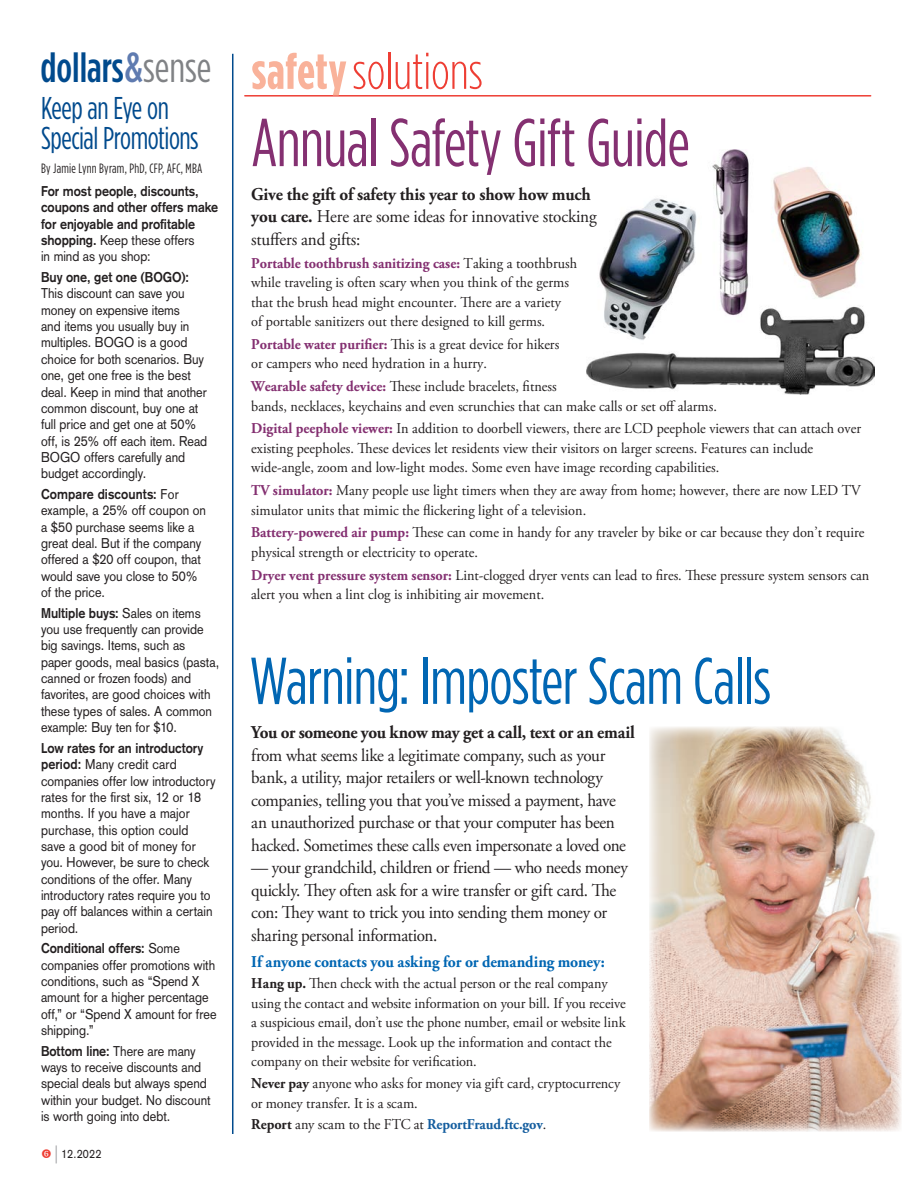
<style>
.page{position:relative;width:918px;height:1188px;background:#fff}
.page>*{position:absolute;margin:0;border:0;box-sizing:border-box;transform-origin:0 0}
.Subhead_HOPE__sans_s{font:67.5px "Gotham Condensed";letter-spacing:-.01em;color:#843071;scale:.95 1}
.t1{font:66px "Gotham Condensed";letter-spacing:-.01em;color:#0166b3;scale:.95 1}
.MainHeadline_HOPE{font:300 51px "Gotham Condensed";color:#ee3e34}
.TopBarHeald{font:500 42px "Gotham Condensed";color:#004a8d}
.t2{font:31.5px/30px "Gotham Condensed";letter-spacing:-.015em;color:#004a8d;scale:.95 1}
.t3{font:18px/22.5px "Adobe Garamond Pro";letter-spacing:-.015em;color:#231f20;scale:.95 1}
.t4{font:700 16.5px "Adobe Garamond Pro";letter-spacing:-.005em;color:#0166b3;scale:.95 1}
.t5{font:15px/19.5px "Adobe Garamond Pro";color:#231f20;scale:.95 1}
.t6{font:700 15px "Adobe Garamond Pro";letter-spacing:-.01em;color:#155e9f;scale:.95 1}
.t7{font:13.95px/16.4px "Akzidenz Grotesk";color:#231f20;scale:.9 1}
.t8{font:700 13.95px/16.4px "Akzidenz Grotesk";letter-spacing:-.005em;color:#231f20;scale:.9 1}
.t9{font:13.5px "Gotham Condensed";letter-spacing:.02em;color:#231f20;scale:.95 1}
.Main_Body_Text_HOPE{font:12px "Akzidenz Grotesk";letter-spacing:.02em;color:#231f20;scale:.9 1}
.s1{color:#5f7bb0}
.s2{font-weight:400;color:#808285}
.s3{font-weight:700;color:#f9b29a}
.s4{font-weight:400}
.s5{font-weight:700}
.s6{font-weight:700;color:#843071}
.s7{color:#231f20}
.s8{font-weight:400;color:#231f20}
.s9{font-size:24px;color:#8a8c8f}
</style>
<div class="page">
<img style="left:587px;top:149px;width:287px;height:245px">
<hr style="left:245px;top:95px;width:626px;height:2px;background:#ee3e34">
<hr style="left:232px;top:54px;width:1px;height:1080px;background:#004a8d">
<img style="left:649px;top:727px;width:252px;height:404px">
<p class="TopBarHeald" style="left:40px;top:43px;width:173px">dollars <span class="s1">&amp;</span> <span class="s2">sense</span></p>
<p class="MainHeadline_HOPE" style="left:252px;top:42px;width:233px"><span class="s3">safety</span>solutions</p>
<p class="t2" style="left:41px;top:93px;width:167px">Keep an Eye on<br>Special Promotions</p>
<p class="t9" style="left:41px;top:160px;width:171px">By Jamie Lynn Byram, PhD, CFP, AFC, MBA</p>
<p class="t8" style="left:41px;top:183px;width:198px">For most people, discounts, coupons and other offers make for enjoyable and profitable shopping. <span class="s4">Keep these offers<br>in mind as you shop:</span></p>
<p class="t7" style="left:41px;top:269px;width:186px"><span class="s5">Buy one, get one (BOGO):<br></span>This discount can save you money on expensive items<br>and items you usually buy in multiples. BOGO is a good choice for both scenarios. Buy one, get one free is the best deal. Keep in mind that another common discount, buy one at full price and get one at 50% off, is 25% off each item. Read<br>BOGO offers carefully and budget accordingly.</p>
<p class="t7" style="left:41px;top:486px;width:185px"><span class="s5">Compare discounts:</span> For example, a 25% off coupon on a $50 purchase seems like a great deal. But if the company offered a $20 off coupon, that would save you close to 50% of the price.</p>
<p class="t7" style="left:41px;top:605px;width:200px"><span class="s5">Multiple buys:</span> Sales on items you use frequently can provide big savings. Items, such as paper goods, meal basics (pasta, canned or frozen foods) and favorites, are good choices with these types of sales. A common example: Buy ten for $10.</p>
<p class="t7" style="left:41px;top:740px;width:196px"><span class="s5">Low rates for an introductory period:</span> Many credit card companies offer low introductory rates for the first six, 12 or 18 months. If you have a major purchase, this option could save a good bit of money for you. However, be sure to check conditions of the offer. Many introductory rates require you to pay off balances within a certain period.</p>
<p class="t7" style="left:41px;top:940px;width:196px"><span class="s5">Conditional offers:</span> Some companies offer promotions with conditions, such as “Spend X amount for a higher percentage off,” or “Spend X amount for free shipping.”</p>
<p class="t7" style="left:41px;top:1043px;width:190px"><span class="s5">Bottom line:</span> There are many ways to receive discounts and special deals but always spend within your budget. No discount is worth going into debt.</p>
<p class="Subhead_HOPE__sans_s" style="left:251px;top:104px;width:463px">Annual Safety Gift Guide</p>
<p class="t3" style="left:251px;top:184px;width:365px"><span class="s5">Give the gift of safety this year to show how much you care.</span> Here are some ideas for innovative stocking stuffers and gifts:</p>
<p class="t5" style="left:251px;top:254px;width:344px"><span class="s6">Portable toothbrush sanitizing case:</span> Taking a toothbrush while traveling is often scary when you think of the germs that the brush head might encounter. There are a variety<br>of portable sanitizers out there designed to kill germs.</p>
<p class="t5" style="left:251px;top:335px;width:326px"><span class="s6">Portable water purifier:</span> This is a great device for hikers or campers who need hydration in a hurry.</p>
<p class="t5" style="left:251px;top:377px;width:492px"><span class="s6">Wearable safety device:</span> These include bracelets, fitness<br>bands, necklaces, keychains and even scrunchies that can make calls or set off alarms.</p>
<p class="t5" style="left:251px;top:419px;width:643px"><span class="s6">Digital peephole viewer:</span> In addition to doorbell viewers, there are LCD peephole viewers that can attach over existing peepholes. These devices let residents view their visitors on larger screens. Features can include wide-angle, zoom and low-light modes. Some even have image recording capabilities.</p>
<p class="t5" style="left:251px;top:481px;width:643px"><span class="s6">TV simulator:</span> Many people use light timers when they are away from home; however, there are now LED TV simulator units that mimic the flickering light of a television.</p>
<p class="t5" style="left:251px;top:523px;width:647px"><span class="s6">Battery-powered air pump:</span> These can come in handy for any traveler by bike or car because they don’t require physical strength or electricity to operate.</p>
<p class="t5" style="left:251px;top:566px;width:652px"><span class="s6">Dryer vent pressure system sensor:</span> Lint-clogged dryer vents can lead to fires. These pressure system sensors can alert you when a lint clog is inhibiting air movement.</p>
<p class="t1" style="left:250px;top:643px;width:550px">Warning: Imposter Scam Calls</p>
<p class="t3" style="left:251px;top:722px;width:405px"><span class="s5">You or someone you know may get a call, text or an email </span>from what seems like a legitimate company, such as your bank, a utility, major retailers or well-known technology companies, telling you that you’ve missed a payment, have an unauthorized purchase or that your computer has been hacked. Sometimes these calls even impersonate a loved one</p>
<p class="t3" style="left:251px;top:857px;width:398px">— your grandchild, children or friend — who needs money quickly. They often ask for a wire transfer or gift card. The con: They want to trick you into sending them money or sharing personal information.</p>
<p class="t4" style="left:251px;top:952px;width:374px">If anyone contacts you asking for or demanding money:</p>
<p class="t5" style="left:251px;top:974px;width:396px"><span class="s5">Hang up.</span> Then check with the actual person or the real company using the contact and website information on your bill. If you receive a suspicious email, don’t use the phone number, email or website link provided in the message. Look up the information and contact the company on their website for verification.</p>
<p class="t5" style="left:251px;top:1074px;width:390px"><span class="s5">Never pay</span> anyone who asks for money via gift card, cryptocurrency or money transfer. It is a scam.</p>
<p class="t6" style="left:251px;top:1116px;width:312px"><span class="s7">Report</span> <span class="s8">any scam to the FTC at</span> ReportFraud.ftc.gov<span class="s8">.</span></p>
<p class="Main_Body_Text_HOPE" style="left:55px;top:1147px;width:53px"><span class="s9">|</span> 12.2022</p>
</div>
